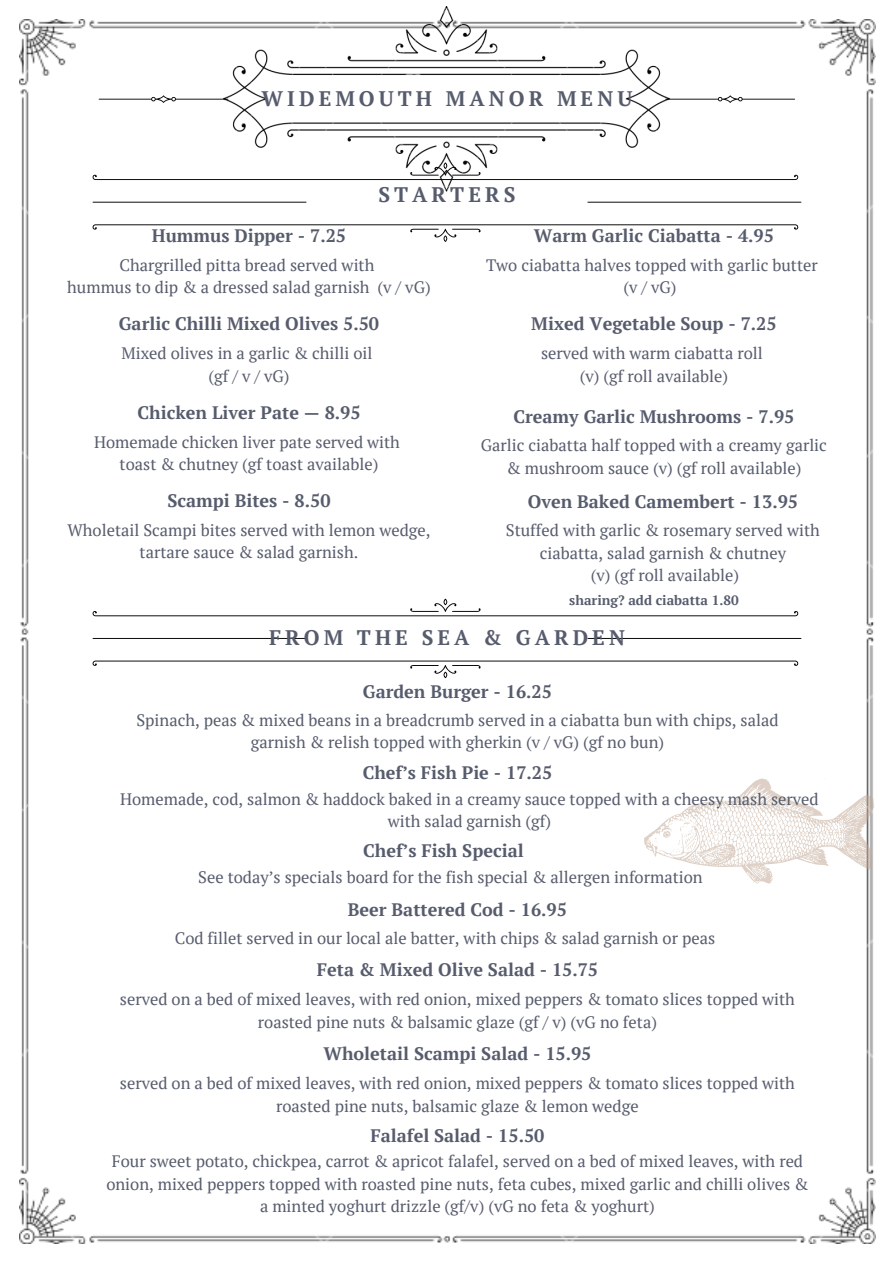
<style>
.page{position:relative;width:894px;height:1264px;background:#fff}
.page>*{position:absolute;margin:0;border:0;box-sizing:border-box;transform-origin:0 0}
.t1{font:700 21px "PT Serif";letter-spacing:.19em;color:#575c6d}
.t2{font:700 18px "PT Serif";color:#575c6d}
.t3{font:16.5px/22.5px "PT Serif";color:#575c6d;text-align:center}
.t4{font:700 13.5px "PT Serif";color:#575c6d}
</style>
<div class="page">
<img style="left:19px;top:20px;width:855px;height:1223px">
<img style="left:224px;top:7px;width:445px;height:184px">
<svg style="left:665px;top:95px;width:129px;height:8px"></svg>
<svg style="left:92px;top:660px;width:706px;height:18px"></svg>
<svg style="left:92px;top:598px;width:706px;height:18px"></svg>
<svg style="left:587px;top:638px;width:214px;height:1px"></svg>
<svg style="left:93px;top:638px;width:213px;height:1px"></svg>
<svg style="left:643px;top:778px;width:231px;height:105px"></svg>
<svg style="left:92px;top:224px;width:706px;height:18px"></svg>
<svg style="left:92px;top:162px;width:706px;height:18px"></svg>
<svg style="left:587px;top:202px;width:214px;height:1px"></svg>
<svg style="left:93px;top:202px;width:213px;height:1px"></svg>
<svg style="left:99px;top:95px;width:129px;height:8px"></svg>
<p class="t1" style="left:261px;top:84px;width:372px">WIDEMOUTH MANOR MENU</p>
<p class="t1" style="left:378px;top:180px;width:138px">STARTERS</p>
<h3 class="t2" style="left:152px;top:223px;width:196px">Hummus Dipper - 7.25</h3>
<h3 class="t3" style="left:67px;top:253px;width:365px">Chargrilled pitta bread served with<br>hummus to dip &amp; a dressed salad garnish (v / vG)</h3>
<h2 class="t2" style="left:119px;top:311px;width:262px">Garlic Chilli Mixed Olives 5.50</h2>
<h2 class="t3" style="left:121px;top:341px;width:252px">Mixed olives in a garlic &amp; chilli oil (gf / v / vG)</h2>
<h2 class="t2" style="left:137px;top:400px;width:224px">Chicken Liver Pate — 8.95</h2>
<h2 class="t3" style="left:94px;top:430px;width:307px">Homemade chicken liver pate served with toast &amp; chutney (gf toast available)</h2>
<h2 class="t2" style="left:167px;top:488px;width:164px">Scampi Bites - 8.50</h2>
<h3 class="t3" style="left:67px;top:518px;width:364px">Wholetail Scampi bites served with lemon wedge, tartare sauce &amp; salad garnish.</h3>
<h2 class="t2" style="left:534px;top:223px;width:241px">Warm Garlic Ciabatta - 4.95</h2>
<h3 class="t3" style="left:486px;top:253px;width:333px">Two ciabatta halves topped with garlic butter (v / vG)</h3>
<h2 class="t2" style="left:531px;top:311px;width:247px">Mixed Vegetable Soup - 7.25</h2>
<h2 class="t3" style="left:541px;top:341px;width:223px">served with warm ciabatta roll (v) (gf roll available)</h2>
<p class="t2" style="left:513px;top:404px;width:282px">Creamy Garlic Mushrooms - 7.95</p>
<h1 class="t3" style="left:480px;top:434px;width:347px">Garlic ciabatta half topped with a creamy garlic &amp; mushroom sauce (v) (gf roll available)</h1>
<h3 class="t2" style="left:527px;top:489px;width:272px">Oven Baked Camembert - 13.95</h3>
<h3 class="t3" style="left:505px;top:519px;width:315px">Stuffed with garlic &amp; rosemary served with ciabatta, salad garnish &amp; chutney<br>(v) (gf roll available)</h3>
<h3 class="t4" style="left:569px;top:591px;width:171px">sharing? add ciabatta 1.80</h3>
<p class="t1" style="left:269px;top:623px;width:357px">FROM THE SEA &amp; GARDEN</p>
<h3 class="t2" style="left:363px;top:679px;width:190px">Garden Burger - 16.25</h3>
<h2 class="t3" style="left:136px;top:708px;width:643px">Spinach, peas &amp; mixed beans in a breadcrumb served in a ciabatta bun with chips, salad garnish &amp; relish topped with gherkin (v / vG) (gf no bun)</h2>
<h3 class="t2" style="left:362px;top:760px;width:191px">Chef’s Fish Pie - 17.25</h3>
<h3 class="t3" style="left:120px;top:787px;width:700px">Homemade, cod, salmon &amp; haddock baked in a creamy sauce topped with a cheesy mash served with salad garnish (gf)</h3>
<p class="t2" style="left:363px;top:838px;width:162px">Chef’s Fish Special</p>
<p class="t3" style="left:198px;top:865px;width:506px">See today’s specials board for the fish special &amp; allergen information</p>
<h1 class="t2" style="left:348px;top:897px;width:220px">Beer Battered Cod - 16.95</h1>
<h2 class="t3" style="left:175px;top:926px;width:542px">Cod fillet served in our local ale batter, with chips &amp; salad garnish or peas</h2>
<h3 class="t2" style="left:317px;top:957px;width:283px">Feta &amp; Mixed Olive Salad - 15.75</h3>
<h2 class="t3" style="left:120px;top:987px;width:676px">served on a bed of mixed leaves, with red onion, mixed peppers &amp; tomato slices topped with roasted pine nuts &amp; balsamic glaze (gf / v) (vG no feta)</h2>
<h3 class="t2" style="left:323px;top:1041px;width:269px">Wholetail Scampi Salad - 15.95</h3>
<h2 class="t3" style="left:120px;top:1071px;width:676px">served on a bed of mixed leaves, with red onion, mixed peppers &amp; tomato slices topped with roasted pine nuts, balsamic glaze &amp; lemon wedge</h2>
<h3 class="t2" style="left:370px;top:1123px;width:175px">Falafel Salad - 15.50</h3>
<h2 class="t3" style="left:106px;top:1149px;width:703px">Four sweet potato, chickpea, carrot &amp; apricot falafel, served on a bed of mixed leaves, with red onion, mixed peppers topped with roasted pine nuts, feta cubes, mixed garlic and chilli olives &amp; a minted yoghurt drizzle (gf/v) (vG no feta &amp; yoghurt)</h2>
</div>
